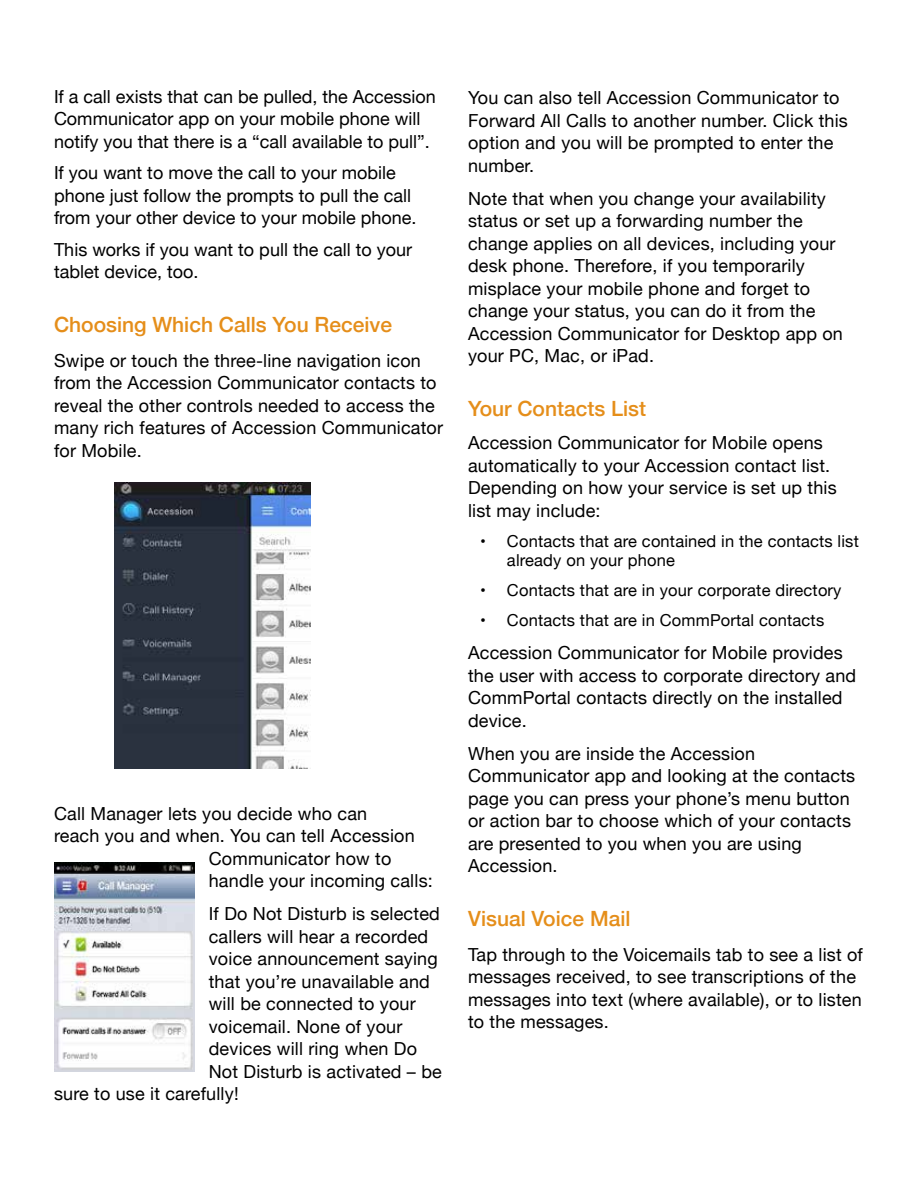
<style>
.page{position:relative;width:918px;height:1188px;background:#fff}
.page>*{position:absolute;margin:0;border:0;box-sizing:border-box;transform-origin:0 0}
.t1{font:500 21px "Helvetica Neue";color:#e58e1a}
.t2{font:18px/22.5px "Helvetica Neue";letter-spacing:.01em;color:#000}
.t3{font:16.5px/19.5px "Helvetica Neue";letter-spacing:.01em;color:#000}
</style>
<div class="page">
<img style="left:115px;top:482px;width:195px;height:287px">
<img style="left:54px;top:862px;width:140px;height:210px">
<p class="t2" style="left:54px;top:86px;width:383px">If a call exists that can be pulled, the Accession<br>Communicator app on your mobile phone will notify you that there is a “call available to pull”.</p>
<p class="t2" style="left:54px;top:163px;width:364px">If you want to move the call to your mobile phone just follow the prompts to pull the call from your other device to your mobile phone.</p>
<p class="t2" style="left:54px;top:239px;width:360px">This works if you want to pull the call to your tablet device, too.</p>
<p class="t1" style="left:54px;top:308px;width:340px">Choosing Which Calls You Receive</p>
<p class="t2" style="left:54px;top:350px;width:391px">Swipe or touch the three-line navigation icon from the Accession Communicator contacts to reveal the other controls needed to access the many rich features of Accession Communicator for Mobile.</p>
<p class="t2" style="left:54px;top:803px;width:315px">Call Manager lets you decide who can</p>
<p class="t2" style="left:54px;top:826px;width:362px">reach you and when. You can tell Accession</p>
<p class="t2" style="left:209px;top:848px;width:184px">Communicator how to</p>
<p class="t2" style="left:209px;top:871px;width:226px">handle your incoming calls:</p>
<p class="t2" style="left:209px;top:904px;width:233px">If Do Not Disturb is selected</p>
<p class="t2" style="left:209px;top:926px;width:221px">callers will hear a recorded</p>
<p class="t2" style="left:209px;top:949px;width:231px">voice announcement saying</p>
<p class="t2" style="left:209px;top:971px;width:223px">that you’re unavailable and</p>
<p class="t2" style="left:209px;top:994px;width:209px">will be connected to your</p>
<p class="t2" style="left:209px;top:1016px;width:195px">voicemail. None of your</p>
<p class="t2" style="left:209px;top:1039px;width:210px">devices will ring when Do</p>
<p class="t2" style="left:209px;top:1061px;width:235px">Not Disturb is activated – be</p>
<p class="t2" style="left:54px;top:1084px;width:186px">sure to use it carefully!</p>
<p class="t2" style="left:468px;top:88px;width:381px">You can also tell Accession Communicator to Forward All Calls to another number. Click this option and you will be prompted to enter the number.</p>
<p class="t2" style="left:468px;top:188px;width:376px">Note that when you change your availability status or set up a forwarding number the change applies on all devices, including your desk phone. Therefore, if you temporarily misplace your mobile phone and forget to change your status, you can do it from the Accession Communicator for Desktop app on your PC, Mac, or iPad.</p>
<p class="t1" style="left:468px;top:392px;width:180px">Your Contacts List</p>
<p class="t2" style="left:468px;top:433px;width:370px">Accession Communicator for Mobile opens automatically to your Accession contact list.<br>Depending on how your service is set up this list may include:</p>
<p class="t3" style="left:507px;top:532px;width:353px;text-indent:-27px">• Contacts that are contained in the contacts list already on your phone</p>
<p class="t3" style="left:480px;top:581px;width:363px">• Contacts that are in your corporate directory</p>
<p class="t3" style="left:480px;top:611px;width:346px">• Contacts that are in CommPortal contacts</p>
<p class="t2" style="left:468px;top:643px;width:390px">Accession Communicator for Mobile provides the user with access to corporate directory and CommPortal contacts directly on the installed device.</p>
<p class="t2" style="left:468px;top:743px;width:389px">When you are inside the Accession Communicator app and looking at the contacts page you can press your phone’s menu button or action bar to choose which of your contacts are presented to you when you are using Accession.</p>
<p class="t1" style="left:468px;top:902px;width:164px">Visual Voice Mail</p>
<p class="t2" style="left:468px;top:944px;width:396px">Tap through to the Voicemails tab to see a list of messages received, to see transcriptions of the messages into text (where available), or to listen to the messages.</p>
</div>
